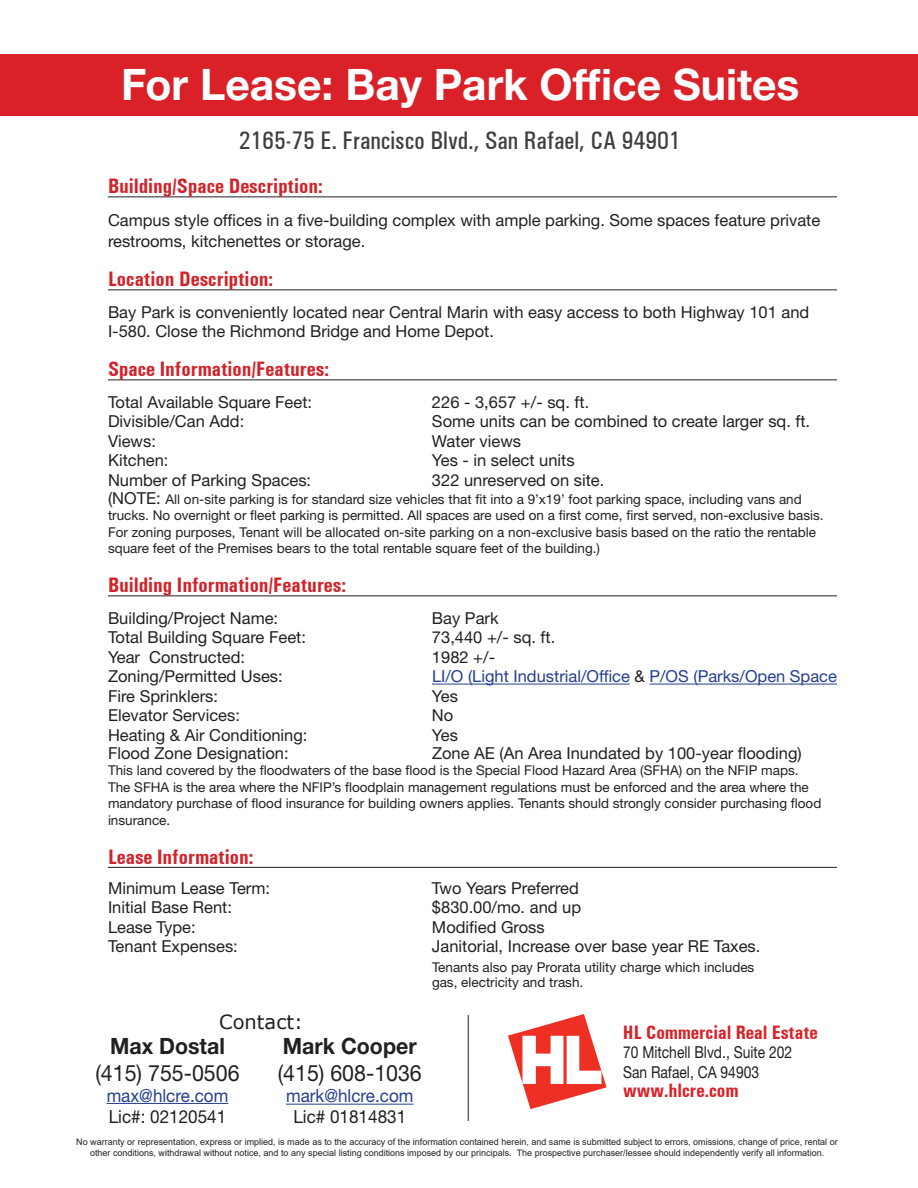
<style>
.page{position:relative;width:918px;height:1188px;background:#fff}
.page>*{position:absolute;margin:0;border:0;box-sizing:border-box;transform-origin:0 0}
.t1{font:700 43.5px "Helvetica Neue LT Std";color:#fff}
.t2{font:500 condensed 25.5px "Univers";color:#3e3e3f}
.t3{font:22.5px "Helvetica Neue LT Std";color:#231f20;scale:.95 1}
.t4{font:700 22.5px "Helvetica Neue LT Std";color:#231f20;scale:.95 1}
.t5{font:700 condensed 21px "Univers";color:#d1232a}
.t6{font:700 condensed 19.5px "Univers";color:#da2128}
.t7{font:19.5px "Verdana";color:#231f20}
.t8{font:18px "Helvetica Neue LT Std";color:#253f8e;scale:.95 1}
.t9{font:18px "Helvetica Neue LT Std";color:#231f20;scale:.95 1}
.t10{font:16.5px/21px "Helvetica Neue LT Std";color:#231f20}
.t11{font:16.5px "Helvetica Neue LT Std";color:#253f8e}
.t12{font:16.5px/19.5px "Helvetica Neue LT Std";color:#231f20;scale:.84 1}
.t13{font:13.5px/16.5px "Helvetica Neue LT Std";color:#231f20}
.t14{font:9px/10.8px "Arial";color:#231f20;text-align:center}
.s1{font-size:16.5px}
.s2{color:#231f20}
</style>
<div class="page">
<svg style="left:508px;top:1014px;width:99px;height:95px"></svg>
<hr style="left:468px;top:1015px;width:1px;height:106px;background:#231f20">
<hr style="left:286px;top:1104px;width:127px;height:1px;background:#253f8e">
<hr style="left:107px;top:1103px;width:121px;height:1px;background:#253f8e">
<div style="left:0;top:54px;width:918px;height:62px;background:#da2128"></div>
<hr style="left:108px;top:196px;width:729px;height:1px;background:#231f20">
<hr style="left:108px;top:289px;width:729px;height:1px;background:#231f20">
<hr style="left:108px;top:379px;width:729px;height:1px;background:#231f20">
<hr style="left:108px;top:595px;width:729px;height:1px;background:#231f20">
<hr style="left:432px;top:684px;width:198px;height:1px;background:#253f8e">
<hr style="left:649px;top:684px;width:188px;height:1px;background:#253f8e">
<hr style="left:108px;top:867px;width:729px;height:1px;background:#231f20">
<p class="t1" style="left:121px;top:58px;width:680px">For Lease: Bay Park Office Suites</p>
<p class="t2" style="left:239px;top:126px;width:443px">2165-75 E. Francisco Blvd., San Rafael, CA 94901</p>
<p class="t5" style="left:108px;top:174px;width:216px">Building/Space Description:</p>
<p class="t10" style="left:108px;top:210px;width:714px">Campus style offices in a five-building complex with ample parking. Some spaces feature private restrooms, kitchenettes or storage.</p>
<p class="t5" style="left:108px;top:267px;width:167px">Location Description:</p>
<p class="t10" style="left:108px;top:302px;width:703px;line-height:19.5px">Bay Park is conveniently located near Central Marin with easy access to both Highway 101 and<br>I-580. Close the Richmond Bridge and Home Depot.</p>
<p class="t5" style="left:108px;top:357px;width:223px">Space Information/Features:</p>
<p class="t10" style="left:108px;top:391px;width:206px">Total Available Square Feet:</p>
<p class="t10" style="left:432px;top:391px;width:159px">226 - 3,657 +/- sq. ft.</p>
<p class="t10" style="left:108px;top:411px;width:138px">Divisible/Can Add:</p>
<p class="t10" style="left:432px;top:411px;width:380px">Some units can be combined to create larger sq. ft.</p>
<p class="t10" style="left:108px;top:430px;width:49px">Views:</p>
<p class="t10" style="left:432px;top:430px;width:91px">Water views</p>
<p class="t10" style="left:108px;top:450px;width:62px">Kitchen:</p>
<p class="t10" style="left:432px;top:450px;width:144px">Yes - in select units</p>
<p class="t10" style="left:108px;top:469px;width:205px">Number of Parking Spaces:</p>
<p class="t10" style="left:432px;top:469px;width:174px">322 unreserved on site.</p>
<p class="t13" style="left:108px;top:491px;width:717px"><span class="s1">(NOTE:</span> All on-site parking is for standard size vehicles that fit into a 9’x19’ foot parking space, including vans and trucks. No overnight or fleet parking is permitted. All spaces are used on a first come, first served, non-exclusive basis.<br>For zoning purposes, Tenant will be allocated on-site parking on a non-exclusive basis based on the ratio the rentable square feet of the Premises bears to the total rentable square feet of the building.)</p>
<p class="t5" style="left:108px;top:573px;width:240px">Building Information/Features:</p>
<p class="t10" style="left:108px;top:607px;width:172px">Building/Project Name:</p>
<p class="t10" style="left:432px;top:607px;width:68px">Bay Park</p>
<p class="t10" style="left:108px;top:627px;width:200px">Total Building Square Feet:</p>
<p class="t10" style="left:432px;top:627px;width:125px">73,440 +/- sq. ft.</p>
<p class="t10" style="left:108px;top:646px;width:139px">Year Constructed:</p>
<p class="t10" style="left:432px;top:646px;width:65px">1982 +/-</p>
<p class="t10" style="left:108px;top:666px;width:176px">Zoning/Permitted Uses:</p>
<p class="t11" style="left:432px;top:667px;width:407px">LI/O (Light Industrial/Office <span class="s2">&amp;</span> P/OS (Parks/Open Space</p>
<p class="t10" style="left:108px;top:685px;width:112px">Fire Sprinklers:</p>
<p class="t10" style="left:432px;top:685px;width:27px">Yes</p>
<p class="t10" style="left:108px;top:705px;width:133px">Elevator Services:</p>
<p class="t10" style="left:432px;top:705px;width:23px">No</p>
<p class="t10" style="left:108px;top:724px;width:201px">Heating &amp; Air Conditioning:</p>
<p class="t10" style="left:432px;top:724px;width:27px">Yes</p>
<p class="t10" style="left:108px;top:742px;width:182px">Flood Zone Designation:</p>
<p class="t10" style="left:432px;top:742px;width:371px">Zone AE (An Area Inundated by 100-year flooding)</p>
<p class="t13" style="left:108px;top:762px;width:715px">This land covered by the floodwaters of the base flood is the Special Flood Hazard Area (SFHA) on the NFIP maps.<br>The SFHA is the area where the NFIP’s floodplain management regulations must be enforced and the area where the mandatory purchase of flood insurance for building owners applies. Tenants should strongly consider purchasing flood insurance.</p>
<p class="t5" style="left:108px;top:844px;width:147px">Lease Information:</p>
<p class="t10" style="left:108px;top:877px;width:164px">Minimum Lease Term:</p>
<p class="t10" style="left:432px;top:877px;width:148px">Two Years Preferred</p>
<p class="t10" style="left:108px;top:897px;width:126px">Initial Base Rent:</p>
<p class="t10" style="left:432px;top:897px;width:151px">$830.00/mo. and up</p>
<p class="t10" style="left:108px;top:916px;width:89px">Lease Type:</p>
<p class="t10" style="left:432px;top:916px;width:114px">Modified Gross</p>
<p class="t10" style="left:108px;top:936px;width:131px">Tenant Expenses:</p>
<p class="t10" style="left:432px;top:936px;width:330px">Janitorial, Increase over base year RE Taxes.</p>
<p class="t13" style="left:432px;top:959px;width:324px;line-height:15px">Tenants also pay Prorata utility charge which includes gas, electricity and trash.</p>
<p class="t7" style="left:219px;top:1009px;width:85px">Contact:</p>
<h3 class="t4" style="left:283px;top:1032px;width:142px">Mark Cooper</h3>
<h3 class="t3" style="left:278px;top:1060px;width:153px">(415) 608-1036</h3>
<p class="t8" style="left:286px;top:1085px;width:136px">mark@hlcre.com</p>
<p class="t9" style="left:293px;top:1106px;width:120px">Lic# 01814831</p>
<h3 class="t4" style="left:110px;top:1032px;width:122px">Max Dostal</h3>
<h3 class="t3" style="left:95px;top:1059px;width:153px">(415) 755-0506</h3>
<p class="t8" style="left:107px;top:1085px;width:130px">max@hlcre.com</p>
<p class="t9" style="left:109px;top:1106px;width:125px">Lic#: 02120541</p>
<p class="t6" style="left:623px;top:1020px;width:196px">HL Commercial Real Estate</p>
<p class="t12" style="left:623px;top:1042px;width:203px">70 Mitchell Blvd., Suite 202<br>San Rafael, CA 94903</p>
<p class="t6" style="left:623px;top:1079px;width:117px">www.hlcre.com</p>
<p class="t14" style="left:76px;top:1136px;width:763px">No warranty or representation, express or implied, is made as to the accuracy of the information contained herein, and same is submitted subject to errors, omissions, change of price, rental or other conditions, withdrawal without notice, and to any special listing conditions imposed by our principals. The prospective purchaser/lessee should independently verify all information.</p>
</div>
